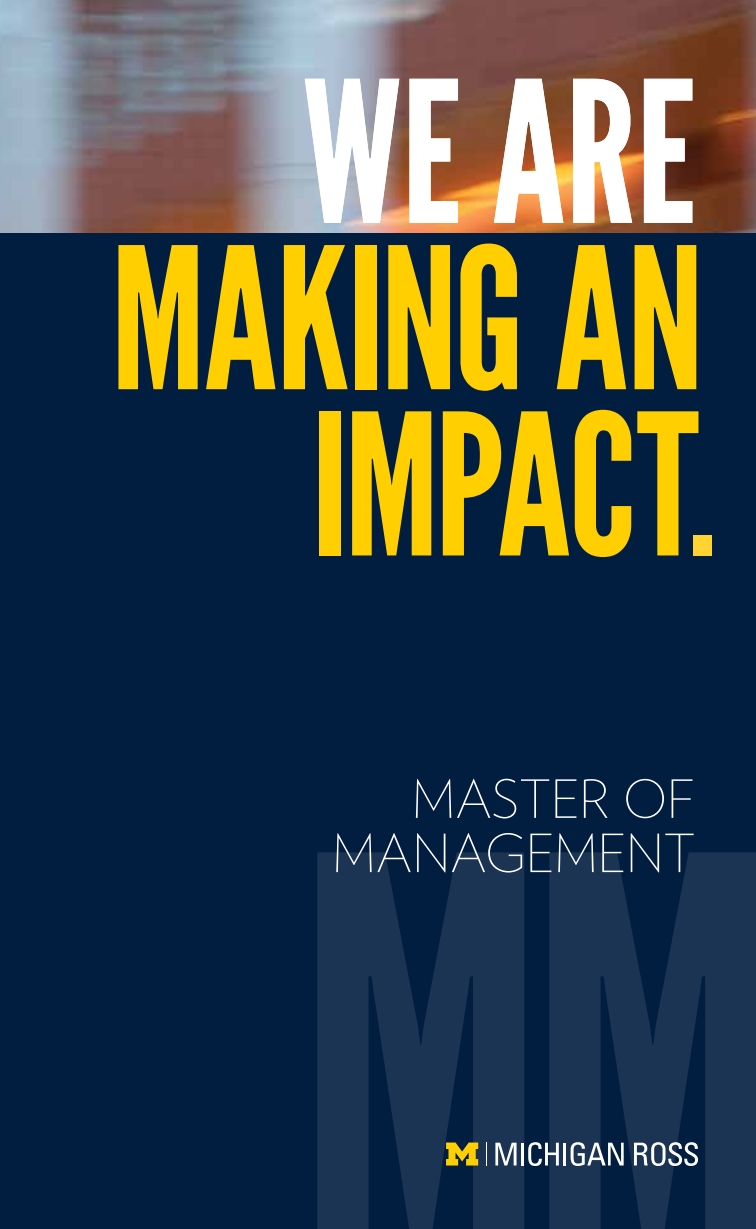
<style>
.page{position:relative;width:756px;height:1229px;background:#fff}
.page>*{position:absolute;margin:0;border:0;box-sizing:border-box;transform-origin:0 0}
.t1{font:196px/166.2px "League Gothic";letter-spacing:-.005em;color:#ffcf01}
.t2{font:196px "League Gothic";color:#fff}
.t3{font:200 52.5px/54.2px "Verlag";letter-spacing:-.01em;color:#fff;text-align:right}
.t4{font:200 42px/44.1px "Verlag";letter-spacing:-.01em;color:#fff;text-align:right}
.s1{font-size:180.25px;color:#ffd331}
</style>
<div class="page">
<img style="left:0;top:0;width:756px;height:234px">
<div style="left:0;top:234px;width:756px;height:994px;background:#011e41"></div>
<svg style="left:549px;top:852px;width:207px;height:376px;fill:#1b3454"></svg>
<svg style="left:317px;top:852px;width:207px;height:376px;fill:#1b3454"></svg>
<svg style="left:486px;top:1142px;width:1px;height:23px"></svg>
<svg style="left:446px;top:1142px;width:32px;height:23px"></svg>
<svg style="left:495px;top:1142px;width:22px;height:23px"></svg>
<hr style="left:521px;top:1142px;width:3px;height:23px;background:#fff">
<svg style="left:528px;top:1142px;width:31px;height:23px"></svg>
<hr style="left:564px;top:1142px;width:2px;height:23px;background:#fff">
<svg style="left:571px;top:1142px;width:53px;height:23px"></svg>
<svg style="left:634px;top:1142px;width:64px;height:24px"></svg>
<p class="t2" style="left:302px;top:36px;width:395px">WE ARE</p>
<p class="t1" style="left:422px;top:237px;width:296px;text-indent:-254px">MICHIG<br>ROSS<span class="s1">.</span></p>
<p class="t1" style="left:111px;top:237px;width:595px;text-align:right">MAKING AN<br>IMPACT</p>
<p class="t3" style="left:332px;top:768px;width:365px">MASTER OF<br>MANAGEMENT</p>
<p class="t4" style="left:405px;top:800px;width:292px">MASTER OF<br>MANAGEMENT</p>
</div>
